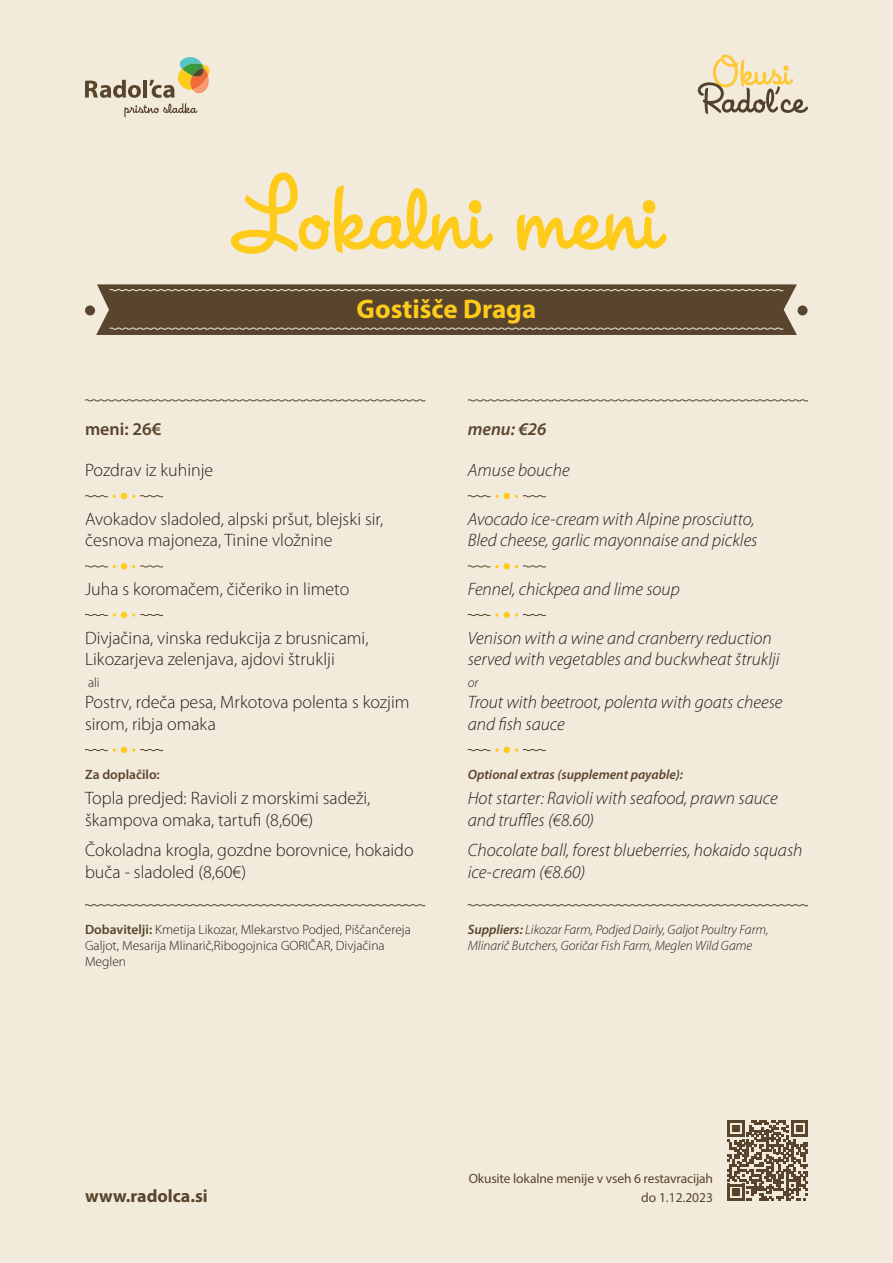
<style>
.page{position:relative;width:893px;height:1263px;background:#f2eadb}
.page>*{position:absolute;margin:0;border:0;box-sizing:border-box;transform-origin:0 0}
.t1{font:95.85px "House A Rama League Night";color:#fecb1b}
.t2{font:700 27px "Myriad Pro";color:#fecb1b}
.t3{font:300 18px/21.6px "Myriad Pro";color:#231f20}
.t4{font:italic 300 18px/21.6px "Myriad Pro";color:#231f20}
.t5{font:700 18px "Myriad Pro";color:#59452d}
.t6{font:600 18px "Myriad Pro";color:#59452d}
.t7{font:italic 600 18px "Myriad Pro";color:#59452d}
.t8{font:300 13.5px/16.2px "Myriad Pro";color:#231f20}
.t9{font:italic 300 13.5px/16.2px "Myriad Pro";color:#231f20}
.t10{font:13.5px/18.8px "Myriad Pro";letter-spacing:-.01em;color:#59452d;text-align:right}
.t11{font:italic 600 13.5px "Myriad Pro";color:#59452d}
.t12{font:600 13.5px "Myriad Pro";color:#59452d}
.s1{font-weight:600;color:#59452d}
</style>
<div class="page">
<svg style="left:698px;top:55px;width:110px;height:59px"></svg>
<svg style="left:85px;top:57px;width:125px;height:61px"></svg>
<svg style="left:85px;top:493px;width:79px;height:6px"></svg>
<svg style="left:85px;top:563px;width:79px;height:6px"></svg>
<svg style="left:85px;top:612px;width:79px;height:6px"></svg>
<svg style="left:85px;top:747px;width:79px;height:6px"></svg>
<svg style="left:467px;top:493px;width:79px;height:6px"></svg>
<svg style="left:467px;top:563px;width:79px;height:6px"></svg>
<svg style="left:467px;top:612px;width:79px;height:6px"></svg>
<svg style="left:467px;top:747px;width:79px;height:6px"></svg>
<svg style="left:85px;top:904px;width:341px;height:3px"></svg>
<svg style="left:85px;top:399px;width:341px;height:3px"></svg>
<svg style="left:467px;top:904px;width:342px;height:3px"></svg>
<svg style="left:467px;top:399px;width:342px;height:3px"></svg>
<div style="left:85px;top:305px;width:10px;height:10px;background:#59452e;border-radius:50%"></div>
<div style="left:797px;top:305px;width:11px;height:10px;background:#59452e;border-radius:50%"></div>
<svg style="left:96px;top:284px;width:701px;height:51px;background:#63503a"></svg>
<svg style="left:727px;top:1120px;width:81px;height:81px"></svg>
<h1 class="t1" style="left:231px;top:160px;width:432px">Lokalni meni</h1>
<h2 class="t2" style="left:357px;top:291px;width:181px">Gostišče Draga</h2>
<p class="t6" style="left:85px;top:418px;width:78px">meni: 26€</p>
<p class="t7" style="left:468px;top:418px;width:80px">menu: €26</p>
<p class="t4" style="left:468px;top:460px;width:103px">Amuse bouche</p>
<p class="t4" style="left:468px;top:508px;width:291px">Avocado ice-cream with Alpine prosciutto,<br>Bled cheese, garlic mayonnaise and pickles</p>
<p class="t4" style="left:468px;top:579px;width:214px">Fennel, chickpea and lime soup</p>
<p class="t4" style="left:468px;top:627px;width:313px">Venison with a wine and cranberry reduction served with vegetables and buckwheat štruklji</p>
<p class="t9" style="left:468px;top:674px;width:12px">or</p>
<p class="t4" style="left:468px;top:692px;width:316px">Trout with beetroot, polenta with goats cheese and fish sauce</p>
<p class="t11" style="left:468px;top:765px;width:217px">Optional extras (supplement payable):</p>
<p class="t4" style="left:468px;top:788px;width:312px">Hot starter: Ravioli with seafood, prawn sauce and truffles (€8.60)</p>
<p class="t4" style="left:468px;top:840px;width:336px">Chocolate ball, forest blueberries, hokaido squash ice-cream (€8.60)</p>
<p class="t3" style="left:85px;top:460px;width:130px">Pozdrav iz kuhinje</p>
<p class="t3" style="left:85px;top:508px;width:300px">Avokadov sladoled, alpski pršut, blejski sir, česnova majoneza, Tinine vložnine</p>
<p class="t3" style="left:85px;top:578px;width:266px">Juha s koromačem, čičeriko in limeto</p>
<p class="t3" style="left:85px;top:627px;width:285px">Divjačina, vinska redukcija z brusnicami,<br>Likozarjeva zelenjava, ajdovi štruklji</p>
<p class="t8" style="left:88px;top:674px;width:13px">ali</p>
<p class="t3" style="left:85px;top:692px;width:326px">Postrv, rdeča pesa, Mrkotova polenta s kozjim sirom, ribja omaka</p>
<p class="t12" style="left:85px;top:765px;width:76px">Za doplačilo:</p>
<p class="t3" style="left:85px;top:788px;width:287px">Topla predjed: Ravioli z morskimi sadeži, škampova omaka, tartufi (8,60€)</p>
<p class="t3" style="left:85px;top:840px;width:330px">Čokoladna krogla, gozdne borovnice, hokaido buča - sladoled (8,60€)</p>
<p class="t8" style="left:85px;top:921px;width:327px"><span class="s1">Dobavitelji:</span> Kmetija Likozar, Mlekarstvo Podjed, Piščančereja<br>Galjot, Mesarija Mlinarič,Ribogojnica GORIČAR, Divjačina<br>Meglen</p>
<p class="t9" style="left:468px;top:921px;width:302px"><span class="s1">Suppliers:</span> Likozar Farm, Podjed Dairly, Galjot Poultry Farm,<br>Mlinarič Butchers, Goričar Fish Farm, Meglen Wild Game</p>
<p class="t5" style="left:85px;top:1184px;width:124px">www.radolca.si</p>
<p class="t10" style="left:469px;top:1169px;width:246px">Okusite lokalne menije v vseh 6 restavracijah do 1.12.2023</p>
</div>
